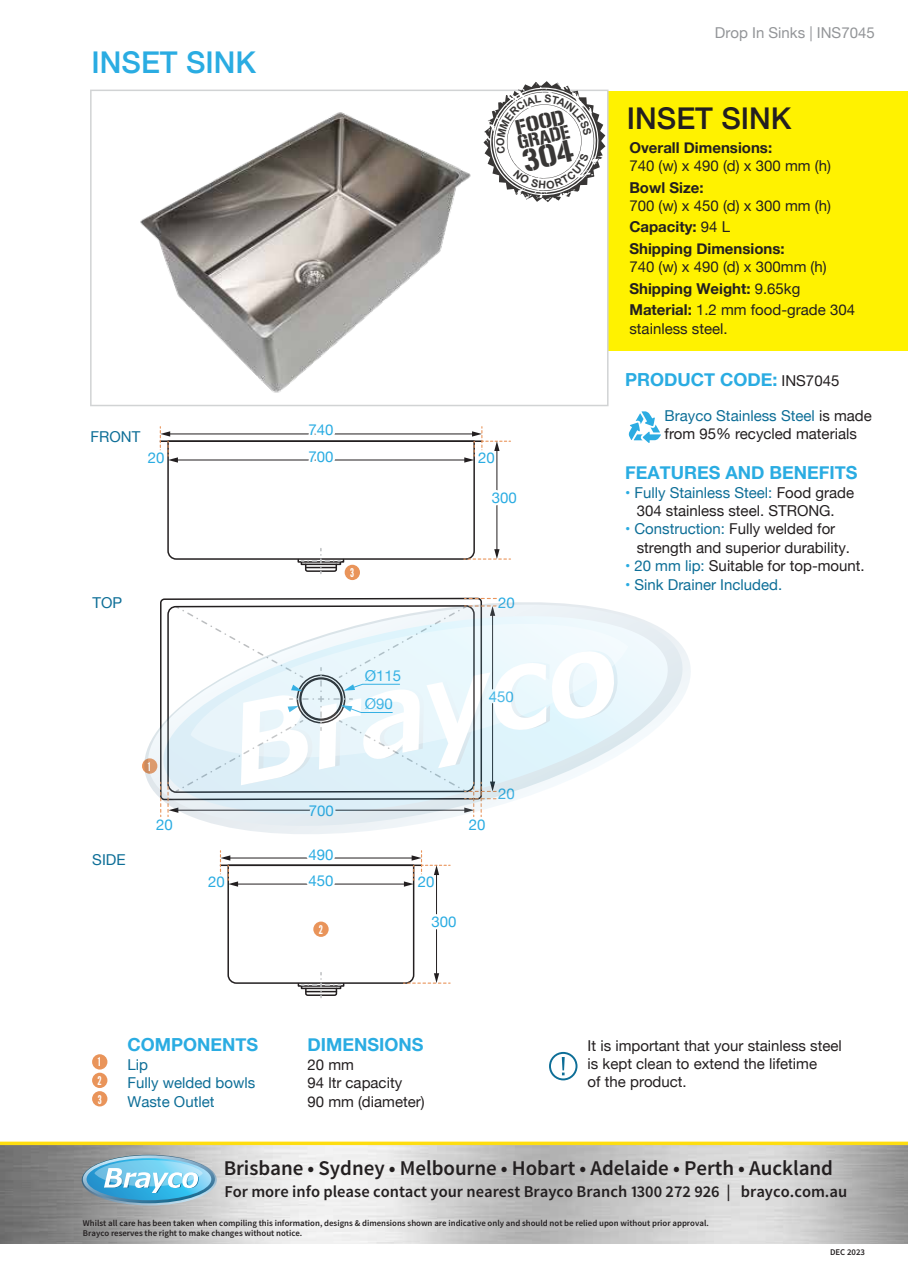
<style>
.page{position:relative;width:908px;height:1278px;background:#fff}
.page>*{position:absolute;margin:0;border:0;box-sizing:border-box;transform-origin:0 0}
.t1{font:500 30px "Helvetica Neue";color:#231f20}
.t2{font:500 30px "Helvetica Neue";color:#2aace2}
.t3{font:21px "Falling Sky";letter-spacing:-.005em;color:#231f20}
.t4{font:18.45px "Gunplay";color:#383635;scale:1.09 1}
.t5{font:700 18px "Helvetica Neue";color:#2aace2}
.t6{font:16.95px "Gunplay";color:#383635}
.t7{font:16.5px "Falling Sky";color:#231f20}
.t8{font:15px/18.5px "Helvetica Neue";color:#231f20}
.t9{font:700 15px/21.5px "Helvetica Neue";color:#231f20}
.t10{font:15px/18.5px "Helvetica Neue";color:#0d6e97}
.t11{font:15px/28.2px "Helvetica Neue";color:#2aace2}
.t12{font:15px "Helvetica Neue";color:#939598}
.t13{font:12px/18.6px "League Gothic";color:#fff;text-align:justify}
.t14{font:8.7px/10.5px "Falling Sky";color:#231f20}
.s1{font-weight:400}
.s2{font-weight:700}
.s3{font-weight:400;font-size:15px;color:#231f20}
.s4{color:#0d6e97}
.s5{color:#2aace2}
</style>
<div class="page">
<svg style="left:629px;top:411px;width:32px;height:32px"></svg>
<div style="left:608px;top:91px;width:300px;height:260px;background:#fff200"></div>
<svg style="left:593px;top:90px;width:16px;height:316px"></svg>
<svg style="left:549px;top:1052px;width:28px;height:28px"></svg>
<img style="left:0;top:1145px;width:908px;height:99px">
<svg style="left:82px;top:1155px;width:135px;height:50px"></svg>
<svg style="left:83px;top:1155px;width:132px;height:48px"></svg>
<svg style="left:87px;top:1158px;width:124px;height:42px"></svg>
<svg style="left:104px;top:1178px;width:95px;height:15px"></svg>
<svg style="left:94px;top:1160px;width:109px;height:26px"></svg>
<svg style="left:0;top:1141px;width:908px;height:4px;fill:#fedd10"></svg>
<div style="left:92px;top:1054px;width:15px;height:15px;background:#e9945a;border-radius:50%"></div>
<div style="left:92px;top:1073px;width:15px;height:15px;background:#e9945a;border-radius:50%"></div>
<div style="left:92px;top:1091px;width:15px;height:15px;background:#e9945a;border-radius:50%"></div>
<div style="left:345px;top:565px;width:15px;height:15px;background:#e9945a;border-radius:50%"></div>
<svg style="left:159px;top:441px;width:352px;height:132px"></svg>
<svg style="left:142px;top:758px;width:15px;height:16px"></svg>
<img style="left:90px;top:89px;width:503px;height:352px">
<svg style="left:144px;top:641px;width:547px;height:146px"></svg>
<svg style="left:639px;top:618px;width:38px;height:169px"></svg>
<svg style="left:151px;top:597px;width:397px;height:401px"></svg>
<svg style="left:180px;top:602px;width:459px;height:186px"></svg>
<svg style="left:483px;top:81px;width:122px;height:121px"></svg>
<h1 class="t2" style="left:92px;top:38px;width:166px">INSET SINK</h1>
<p class="t10" style="left:91px;top:428px;width:51px">FRONT</p>
<p class="t11" style="left:309px;top:417px;width:27px">740</p>
<p class="t4" style="left:514px;top:117px;width:47px;rotate:-13deg">FOOD</p>
<p class="t6" style="left:516px;top:133px;width:54px;rotate:-13deg">GRADE</p>
<p class="t11" style="left:148px;top:444px;width:18px">20</p>
<p class="t11" style="left:309px;top:443px;width:27px">700</p>
<p class="t11" style="left:478px;top:444px;width:18px">20</p>
<p class="t11" style="left:492px;top:484px;width:27px">300</p>
<p class="t10" style="left:92px;top:594px;width:31px">TOP</p>
<p class="t10" style="left:92px;top:852px;width:35px">SIDE</p>
<p class="t13" style="left:148px;top:757px;width:4px">1</p>
<p class="t11" style="left:156px;top:811px;width:18px">20</p>
<p class="t13" style="left:350px;top:564px;width:6px">3</p>
<p class="t11" style="left:365px;top:662px;width:38px">Ø115<br>Ø90</p>
<p class="t11" style="left:498px;top:589px;width:18px">20</p>
<p class="t11" style="left:489px;top:683px;width:27px">450</p>
<p class="t11" style="left:309px;top:797px;width:27px">700</p>
<p class="t11" style="left:308px;top:841px;width:27px">490</p>
<p class="t11" style="left:208px;top:868px;width:18px">20</p>
<p class="t11" style="left:308px;top:867px;width:27px">450</p>
<p class="t11" style="left:418px;top:868px;width:18px">20</p>
<p class="t11" style="left:431px;top:908px;width:27px">300</p>
<p class="t13" style="left:319px;top:920px;width:6px">2</p>
<p class="t11" style="left:469px;top:811px;width:18px">20</p>
<p class="t11" style="left:498px;top:781px;width:18px">20</p>
<p class="t12" style="left:715px;top:22px;width:161px">Drop In Sinks | INS7045</p>
<h1 class="t1" style="left:627px;top:94px;width:166px">INSET SINK</h1>
<p class="t9" style="left:629px;top:137px;width:144px">Overall Dimensions:</p>
<p class="t8" style="left:629px;top:157px;width:203px">740 (w) x 490 (d) x 300 mm (h)</p>
<p class="t9" style="left:629px;top:177px;width:76px">Bowl Size:</p>
<p class="t9" style="left:629px;top:195px;width:203px"><span class="s1">700 (w) x 450 (d) x 300 mm (h)<br></span>Capacity: <span class="s1">94 L<br></span>Shipping Dimensions:</p>
<p class="t8" style="left:629px;top:257px;width:227px;line-height:21.5px">740 (w) x 490 (d) x 300mm (h)<br><span class="s2">Shipping Weight:</span> 9.65kg<br><span class="s2">Material:</span> 1.2 mm food-grade 304</p>
<p class="t8" style="left:629px;top:320px;width:100px">stainless steel.</p>
<p class="t5" style="left:625px;top:366px;width:216px">PRODUCT CODE: <span class="s3">INS7045</span></p>
<p class="t8" style="left:665px;top:408px;width:209px;line-height:18px"><span class="s4">Brayco Stainless Steel</span> is made from 95% recycled materials</p>
<p class="t5" style="left:625px;top:458px;width:234px">FEATURES AND BENEFITS</p>
<p class="t8" style="left:625px;top:484px;width:231px;text-align:center"><span class="s5">•</span> <span class="s4">Fully Stainless Steel:</span> Food grade<br>304 stainless steel. STRONG.</p>
<p class="t8" style="left:637px;top:521px;width:215px;text-indent:-12px"><span class="s5">•</span> <span class="s4">Construction:</span> Fully welded for strength and superior durability.</p>
<p class="t8" style="left:625px;top:558px;width:241px"><span class="s5">•</span> <span class="s4">20 mm lip:</span> Suitable for top-mount.</p>
<p class="t10" style="left:625px;top:576px;width:159px"><span class="s5">•</span> Sink Drainer Included.</p>
<p class="t13" style="left:98px;top:1053px;width:6px">1<br>2<br>3</p>
<p class="t5" style="left:128px;top:1030px;width:132px">COMPONENTS</p>
<p class="t10" style="left:128px;top:1056px;width:129px">Lip<br>Fully welded bowls<br>Waste Outlet</p>
<p class="t5" style="left:307px;top:1030px;width:117px">DIMENSIONS</p>
<p class="t8" style="left:307px;top:1056px;width:119px">20 mm<br>94 ltr capacity<br>90 mm (diameter)</p>
<p class="t8" style="left:588px;top:1037px;width:256px">It is important that your stainless steel is kept clean to extend the lifetime<br>of the product.</p>
<h2 class="t3" style="left:224px;top:1155px;width:611px">Brisbane • Sydney • Melbourne • Hobart • Adelaide • Perth • Auckland</h2>
<p class="t7" style="left:224px;top:1181px;width:624px">For more info please contact your nearest Brayco Branch 1300 272 926 | brayco.com.au</p>
<p class="t14" style="left:83px;top:1218px;width:627px">Whilst all care has been taken when compiling this information, designs &amp; dimensions shown are indicative only and should not be relied upon without prior approval.<br>Brayco reserves the right to make changes without notice.</p>
<p class="t14" style="left:830px;top:1247px;width:37px">DEC 2023</p>
</div>
